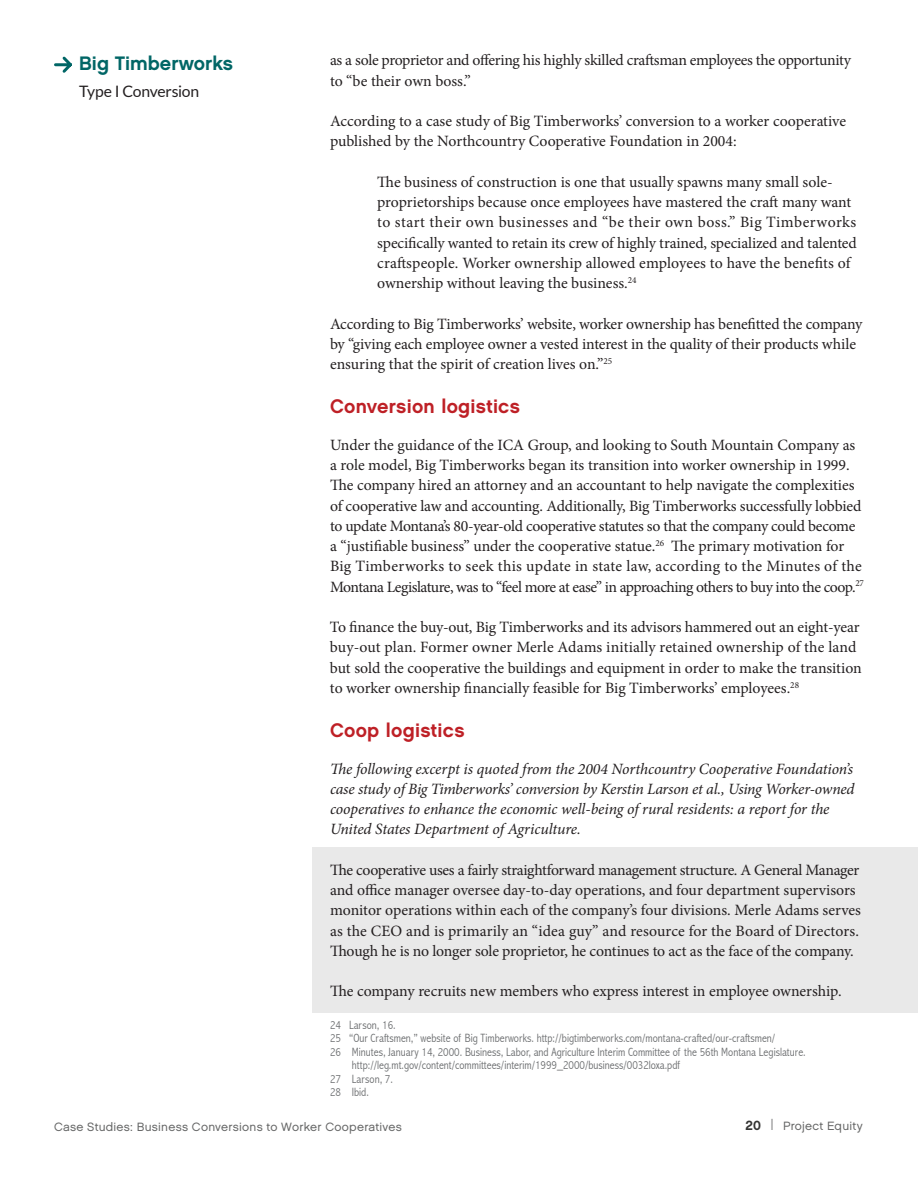
<style>
.page{position:relative;width:918px;height:1188px;background:#fff}
.page>*{position:absolute;margin:0;border:0;box-sizing:border-box;transform-origin:0 0}
.t1{font:19.5px "Chalet New York Nineteen Sixty";letter-spacing:.015em;color:#be2026}
.t2{font:19.5px "Chalet New York Nineteen Sixty";color:#016666}
.t3{font:15.75px/20.2px "Minion Pro";letter-spacing:-.005em;color:#231f20}
.t4{font:italic 15.75px/20.2px "Minion Pro";letter-spacing:-.01em;color:#231f20}
.t5{font:15.75px "Lato";letter-spacing:-.015em;color:#231f20}
.t6{font:300 condensed 12px "Abadi";color:#6d6f71}
.t7{font:12px "Chalet London Nineteen Sixty";letter-spacing:.02em;color:#666767}
.s1{font-family:"Chalet New York Nineteen Sixty";font-size:13.5px;color:#343433}
.s2{font-size:15px;color:#99999a}
</style>
<div class="page">
<svg style="left:54px;top:56px;width:18px;height:17px"></svg>
<div style="left:312px;top:847px;width:606px;height:165px;background:#e9e9e9"></div>
<p class="t2" style="left:79px;top:51px;width:155px">Big Timberworks</p>
<p class="t5" style="left:79px;top:83px;width:122px">Type I Conversion</p>
<p class="t3" style="left:330px;top:50px;width:522px">as a sole proprietor and offering his highly skilled craftsman employees the opportunity to “be their own boss.”</p>
<p class="t3" style="left:330px;top:111px;width:518px">According to a case study of Big Timberworks’ conversion to a worker cooperative published by the Northcountry Cooperative Foundation in 2004:</p>
<p class="t3" style="left:377px;top:172px;width:481px">The business of construction is one that usually spawns many small sole&shy;proprietorships because once employees have mastered the craft many want to start their own businesses and “be their own boss.” Big Timberworks specifically wanted to retain its crew of highly trained, specialized and talented craftspeople. Worker ownership allowed employees to have the benefits of ownership without leaving the business.<sup>24</sup></p>
<p class="t3" style="left:330px;top:314px;width:534px">According to Big Timberworks’ website, worker ownership has benefitted the company by “giving each employee owner a vested interest in the quality of their products while ensuring that the spirit of creation lives on.”<sup>25</sup></p>
<p class="t1" style="left:330px;top:394px;width:192px">Conversion logistics</p>
<p class="t3" style="left:330px;top:435px;width:536px">Under the guidance of the ICA Group, and looking to South Mountain Company as a role model, Big Timberworks began its transition into worker ownership in 1999.<br>The company hired an attorney and an accountant to help navigate the complexities of cooperative law and accounting. Additionally, Big Timberworks successfully lobbied to update Montana’s 80-year-old cooperative statutes so that the company could become a “justifiable business” under the cooperative statue.<sup>26</sup> The primary motivation for Big Timberworks to seek this update in state law, according to the Minutes of the Montana Legislature, was to “feel more at ease” in approaching others to buy into the coop.<sup>27</sup></p>
<p class="t3" style="left:330px;top:617px;width:533px">To finance the buy-out, Big Timberworks and its advisors hammered out an eight-year buy-out plan. Former owner Merle Adams initially retained ownership of the land but sold the cooperative the buildings and equipment in order to make the transition to worker ownership financially feasible for Big Timberworks’ employees.<sup>28</sup></p>
<p class="t1" style="left:330px;top:718px;width:136px">Coop logistics</p>
<p class="t4" style="left:330px;top:758px;width:526px">The following excerpt is quoted from the 2004 Northcountry Cooperative Foundation’s case study of Big Timberworks’ conversion by Kerstin Larson et al., Using Worker-owned cooperatives to enhance the economic well-being of rural residents: a report for the United States Department of Agriculture.</p>
<p class="t3" style="left:330px;top:860px;width:533px">The cooperative uses a fairly straightforward management structure. A General Manager and office manager oversee day-to-day operations, and four department supervisors monitor operations within each of the company’s four divisions. Merle Adams serves as the CEO and is primarily an “idea guy” and resource for the Board of Directors.<br>Though he is no longer sole proprietor, he continues to act as the face of the company.</p>
<p class="t3" style="left:330px;top:981px;width:513px">The company recruits new members who express interest in employee ownership.</p>
<p class="t6" style="left:330px;top:1018px;width:67px">24 Larson, 16.</p>
<p class="t6" style="left:330px;top:1031px;width:447px">25 “Our Craftsmen,” website of Big Timberworks. http://bigtimberworks.com/montana-crafted/our-craftsmen/</p>
<p class="t6" style="left:330px;top:1045px;width:477px">26 Minutes, January 14, 2000. Business, Labor, and Agriculture Interim Committee of the 56th Montana Legislature.</p>
<p class="t6" style="left:352px;top:1058px;width:329px">http://leg.mt.gov/content/committees/interim/1999_2000/business/0032loxa.pdf</p>
<p class="t6" style="left:330px;top:1072px;width:64px">27 Larson, 7.</p>
<p class="t6" style="left:330px;top:1085px;width:40px">28 Ibid.</p>
<p class="t7" style="left:54px;top:1119px;width:349px">Case Studies: Business Conversions to Worker Cooperatives</p>
<p class="t7" style="left:745px;top:1118px;width:119px"><span class="s1">20</span> <span class="s2">|</span> Project Equity</p>
</div>
